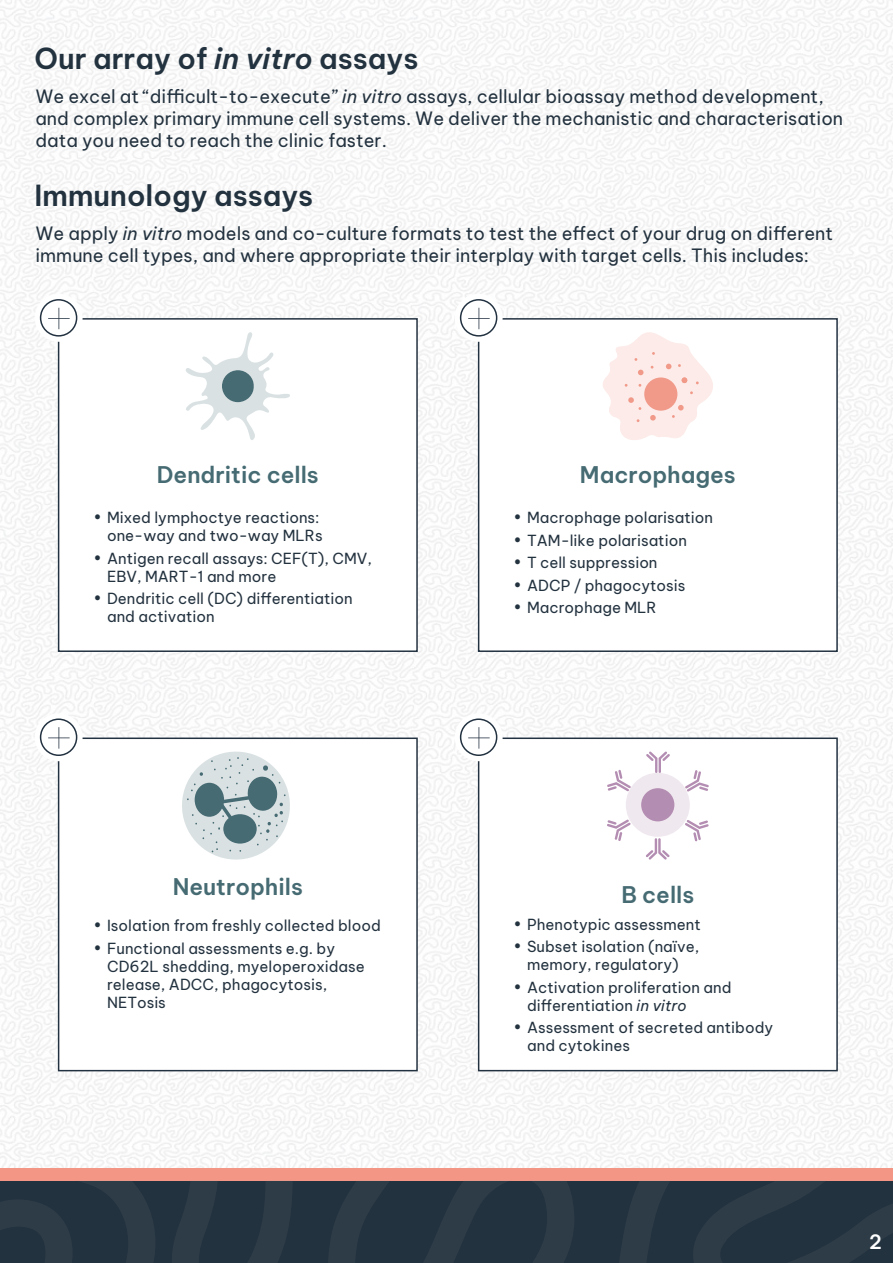
<style>
.page{position:relative;width:893px;height:1263px;background:#fff}
.page>*{position:absolute;margin:0;border:0;box-sizing:border-box;transform-origin:0 0}
.t1{font:600 28.5px "Be Vietnam Pro";color:#23323f}
.t2{font:600 22.5px "Be Vietnam Pro";color:#466b73}
.t3{font:600 19.5px "Be Vietnam Pro";color:#fff}
.t4{font:18px/21.6px "Be Vietnam Pro";color:#23323f}
.t5{font:15px/18px "Be Vietnam Pro";color:#23323f}
.s1{font-style:italic}
</style>
<div class="page">
<div style="left:0;top:1167px;width:893px;height:14px;background:#f39686"></div>
<svg style="left:0;top:1181px;width:476px;height:82px;background:#263542"></svg>
<svg style="left:0;top:1192px;width:73px;height:71px;background:#283643"></svg>
<svg style="left:476px;top:1181px;width:417px;height:82px;background:#263541"></svg>
<div style="left:58px;top:318px;width:360px;height:334px;background:#fff;border:2px solid #233241"></div>
<div style="left:35px;top:294px;width:48px;height:48px;background:#fff;border-radius:50%"></div>
<div style="left:40px;top:299px;width:37px;height:38px;border:2px solid #233241;border-radius:50%"></div>
<svg style="left:48px;top:308px;width:22px;height:21px"></svg>
<svg style="left:186px;top:332px;width:104px;height:108px"></svg>
<div style="left:58px;top:737px;width:360px;height:334px;background:#fff;border:2px solid #233241"></div>
<div style="left:35px;top:713px;width:48px;height:48px;background:#fff;border-radius:50%"></div>
<div style="left:40px;top:718px;width:37px;height:38px;border:2px solid #233241;border-radius:50%"></div>
<svg style="left:48px;top:727px;width:22px;height:22px"></svg>
<div style="left:478px;top:318px;width:360px;height:334px;background:#fff;border:2px solid #233241"></div>
<div style="left:455px;top:294px;width:48px;height:48px;background:#fff;border-radius:50%"></div>
<div style="left:460px;top:299px;width:37px;height:38px;border:2px solid #233241;border-radius:50%"></div>
<svg style="left:468px;top:308px;width:22px;height:21px"></svg>
<svg style="left:603px;top:332px;width:110px;height:108px"></svg>
<div style="left:478px;top:737px;width:360px;height:334px;background:#fff;border:2px solid #233241"></div>
<div style="left:455px;top:713px;width:48px;height:48px;background:#fff;border-radius:50%"></div>
<div style="left:460px;top:718px;width:37px;height:38px;border:2px solid #233241;border-radius:50%"></div>
<svg style="left:468px;top:727px;width:22px;height:22px"></svg>
<svg style="left:182px;top:751px;width:108px;height:108px"></svg>
<div style="left:626px;top:773px;width:64px;height:64px;background:#f0e8ef;border-radius:50%"></div>
<div style="left:641px;top:788px;width:33px;height:33px;background:#b48db2;border-radius:50%"></div>
<svg style="left:646px;top:751px;width:24px;height:22px"></svg>
<svg style="left:607px;top:770px;width:24px;height:21px"></svg>
<svg style="left:607px;top:819px;width:24px;height:22px"></svg>
<svg style="left:646px;top:838px;width:24px;height:22px"></svg>
<svg style="left:685px;top:820px;width:24px;height:21px"></svg>
<svg style="left:685px;top:770px;width:24px;height:22px"></svg>
<h1 class="t1" style="left:35px;top:35px;width:385px">Our array of <span class="s1">in vitro</span> assays</h1>
<p class="t4" style="left:35px;top:84px;width:809px">We excel at “difficult-to-execute” <span class="s1">in vitro</span> assays, cellular bioassay method development, and complex primary immune cell systems. We deliver the mechanistic and characterisation data you need to reach the clinic faster.</p>
<h1 class="t1" style="left:35px;top:171px;width:280px">Immunology assays</h1>
<p class="t4" style="left:35px;top:221px;width:799px">We apply <span class="s1">in vitro</span> models and co-culture formats to test the effect of your drug on different immune cell types, and where appropriate their interplay with target cells. This includes:</p>
<h2 class="t2" style="left:157px;top:456px;width:163px">Dendritic cells</h2>
<p class="t5" style="left:94px;top:507px;width:231px;text-align:right">• Mixed lymphoctye reactions: one-way and two-way MLRs</p>
<p class="t5" style="left:107px;top:548px;width:266px;text-indent:-14px">• Antigen recall assays: CEF(T), CMV,<br>EBV, MART-1 and more</p>
<p class="t5" style="left:107px;top:588px;width:247px;text-indent:-14px">• Dendritic cell (DC) differentiation and activation</p>
<h2 class="t2" style="left:580px;top:456px;width:157px">Macrophages</h2>
<p class="t5" style="left:514px;top:507px;width:201px">• Macrophage polarisation</p>
<p class="t5" style="left:514px;top:530px;width:175px">• TAM-like polarisation</p>
<p class="t5" style="left:514px;top:552px;width:145px">• T cell suppression</p>
<p class="t5" style="left:514px;top:575px;width:173px">• ADCP / phagocytosis</p>
<p class="t5" style="left:514px;top:597px;width:145px">• Macrophage MLR</p>
<h2 class="t2" style="left:173px;top:868px;width:132px">Neutrophils</h2>
<p class="t5" style="left:94px;top:915px;width:289px">• Isolation from freshly collected blood</p>
<p class="t5" style="left:107px;top:937px;width:259px;text-indent:-14px">• Functional assessments e.g. by<br>CD62L shedding, myeloperoxidase release, ADCC, phagocytosis,<br>NETosis</p>
<h2 class="t2" style="left:621px;top:875px;width:74px">B cells</h2>
<p class="t5" style="left:514px;top:914px;width:189px">• Phenotypic assessment</p>
<p class="t5" style="left:514px;top:936px;width:187px;text-align:center">• Subset isolation (naïve, memory, regulatory)</p>
<p class="t5" style="left:527px;top:977px;width:206px;text-indent:-14px">• Activation proliferation and differentiation <span class="s1">in vitro</span></p>
<p class="t5" style="left:527px;top:1017px;width:248px;text-indent:-14px">• Assessment of secreted antibody and cytokines</p>
<h3 class="t3" style="left:869px;top:1225px;width:14px">2</h3>
</div>
